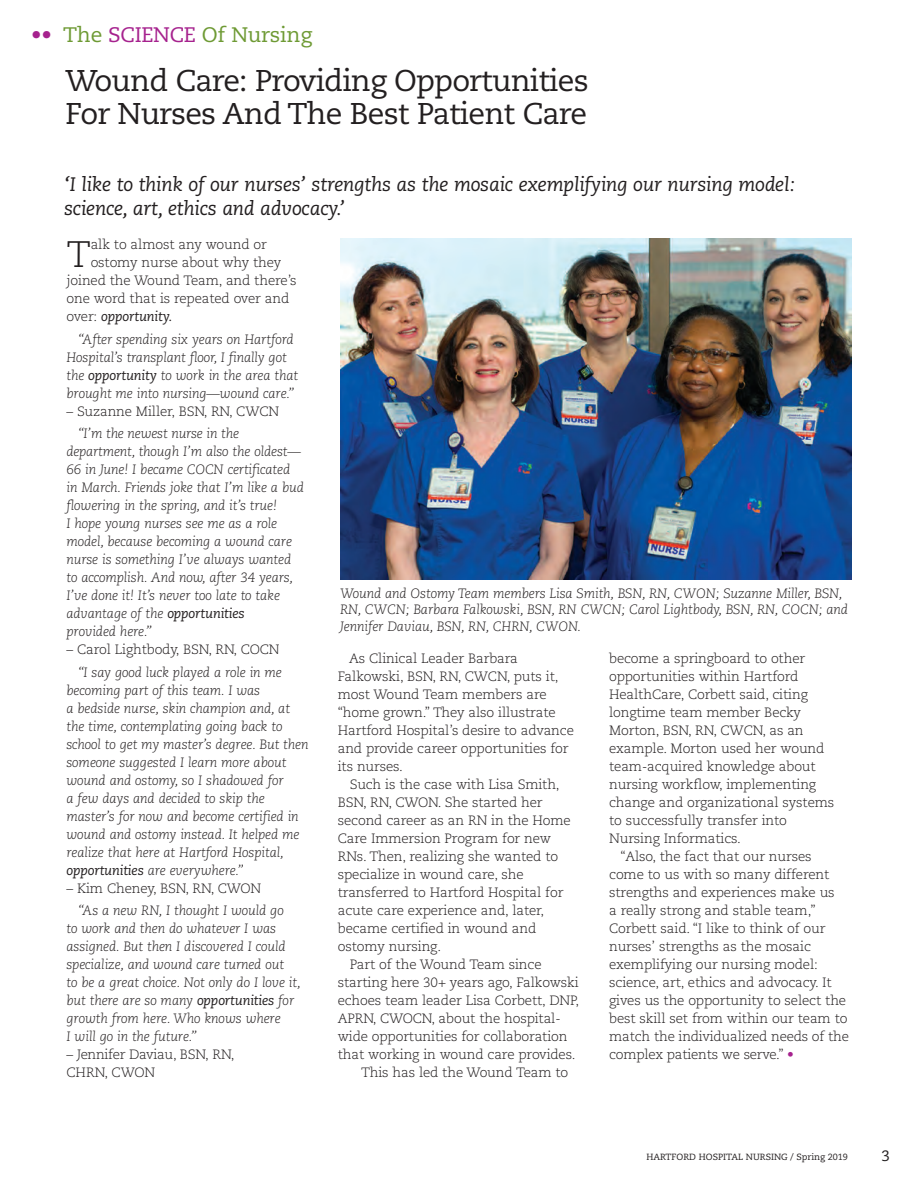
<style>
.page{position:relative;width:918px;height:1188px;background:#fff}
.page>*{position:absolute;margin:0;border:0;box-sizing:border-box;transform-origin:0 0}
.t1{font:300 36.9px "Caecilia";color:#231f20}
.t2{font:30px/33px "Caecilia";letter-spacing:-.03em;color:#231f20}
.t3{font:21px "Caecilia";letter-spacing:-.01em;color:#6e9a34}
.t4{font:italic 19.5px/24px "Caecilia";letter-spacing:-.01em;color:#231f20;scale:1.1 1}
.t5{font:15px "Caecilia";color:#231f20}
.t6{font:300 13.5px/18px "Caecilia";letter-spacing:-.01em;color:#231f20}
.t7{font:italic 300 13.5px/18px "Caecilia";letter-spacing:-.01em;color:#231f20}
.t8{font:italic 13.5px "Caecilia";letter-spacing:-.01em;color:#231f20}
.t9{font:9px "Caecilia";color:#231f20}
.s1{color:#a6228e}
.s2{font-weight:300;font-style:normal}
.s3{font-weight:400}
</style>
<div class="page">
<img style="left:340px;top:238px;width:511px;height:341px">
<h3 class="t3" style="left:31px;top:26px;width:282px"><span class="s1">••</span> The <span class="s1">SCIENCE</span> Of Nursing</h3>
<h2 class="t2" style="left:65px;top:67px;width:525px">Wound Care: Providing Opportunities<br>For Nurses And The Best Patient Care</h2>
<h3 class="t4" style="left:64px;top:174px;width:666px">‘I like to think of our nurses’ strengths as the mosaic exemplifying our nursing model: science, art, ethics and advocacy.’</h3>
<h1 class="t1" style="left:66px;top:239px;width:26px">T</h1>
<p class="t6" style="left:91px;top:237px;width:178px">alk to almost any wound or</p>
<p class="t6" style="left:91px;top:255px;width:192px">ostomy nurse about why they</p>
<p class="t6" style="left:66px;top:273px;width:232px">joined the Wound Team, and there’s</p>
<p class="t6" style="left:66px;top:291px;width:224px">one word that is repeated over and</p>
<p class="t8" style="left:66px;top:311px;width:107px"><span class="s2">over:</span> opportunity.</p>
<p class="t7" style="left:66px;top:331px;width:233px;text-indent:12px">“After spending six years on Hartford Hospital’s transplant floor, I finally got the <span class="s3">opportunity</span> to work in the area that brought me into nursing—wound care.”</p>
<p class="t6" style="left:66px;top:403px;width:214px">– Suzanne Miller, BSN, RN, CWCN</p>
<p class="t7" style="left:66px;top:426px;width:239px;text-indent:12px">“I’m the newest nurse in the department, though I’m also the oldest— 66 in June! I became COCN certificated in March. Friends joke that I’m like a bud flowering in the spring, and it’s true!<br>I hope young nurses see me as a role model, because becoming a wound care nurse is something I’ve always wanted to accomplish. And now, after 34 years, I’ve done it! It’s never too late to take advantage of the <span class="s3">opportunities<br></span>provided here.”</p>
<p class="t6" style="left:66px;top:642px;width:215px">– Carol Lightbody, BSN, RN, COCN</p>
<p class="t7" style="left:66px;top:664px;width:244px;text-indent:12px">“I say good luck played a role in me becoming part of this team. I was<br>a bedside nurse, skin champion and, at the time, contemplating going back to school to get my master’s degree. But then someone suggested I learn more about wound and ostomy, so I shadowed for<br>a few days and decided to skip the master’s for now and become certified in wound and ostomy instead. It helped me realize that here at Hartford Hospital, <span class="s3">opportunities</span> are everywhere.”</p>
<p class="t6" style="left:66px;top:880px;width:196px">– Kim Cheney, BSN, RN, CWON</p>
<p class="t7" style="left:66px;top:903px;width:236px;text-indent:12px">“As a new RN, I thought I would go<br>to work and then do whatever I was assigned. But then I discovered I could specialize, and wound care turned out<br>to be a great choice. Not only do I love it, but there are so many <span class="s3">opportunities</span> for growth from here. Who knows where<br>I will go in the future.”</p>
<p class="t6" style="left:66px;top:1047px;width:170px">– Jennifer Daviau, BSN, RN,<br>CHRN, CWON</p>
<p class="t7" style="left:340px;top:586px;width:509px;line-height:16.5px">Wound and Ostomy Team members Lisa Smith, BSN, RN, CWON; Suzanne Miller, BSN,<br>RN, CWCN; Barbara Falkowski, BSN, RN CWCN; Carol Lightbody, BSN, RN, COCN; and<br>Jennifer Daviau, BSN, RN, CHRN, CWON.</p>
<p class="t6" style="left:338px;top:651px;width:238px;text-indent:11px">As Clinical Leader Barbara<br>Falkowski, BSN, RN, CWCN, puts it, most Wound Team members are “home grown.” They also illustrate<br>Hartford Hospital’s desire to advance and provide career opportunities for its nurses.</p>
<p class="t6" style="left:350px;top:777px;width:211px">Such is the case with Lisa Smith,</p>
<p class="t6" style="left:338px;top:795px;width:206px">BSN, RN, CWON. She started her</p>
<p class="t6" style="left:338px;top:813px;width:234px">second career as an RN in the Home</p>
<p class="t6" style="left:338px;top:831px;width:215px">Care Immersion Program for new</p>
<p class="t6" style="left:338px;top:849px;width:222px">RNs. Then, realizing she wanted to</p>
<p class="t6" style="left:338px;top:867px;width:187px">specialize in wound care, she</p>
<p class="t6" style="left:338px;top:885px;width:227px">transferred to Hartford Hospital for</p>
<p class="t6" style="left:338px;top:903px;width:208px">acute care experience and, later,</p>
<p class="t6" style="left:338px;top:921px;width:200px">became certified in wound and</p>
<p class="t6" style="left:338px;top:939px;width:105px">ostomy nursing.</p>
<p class="t6" style="left:350px;top:957px;width:193px">Part of the Wound Team since</p>
<p class="t6" style="left:338px;top:975px;width:242px">starting here 30+ years ago, Falkowski</p>
<p class="t6" style="left:338px;top:993px;width:243px">echoes team leader Lisa Corbett, DNP,</p>
<p class="t6" style="left:338px;top:1011px;width:224px">APRN, CWOCN, about the hospital-</p>
<p class="t6" style="left:338px;top:1029px;width:231px">wide opportunities for collaboration</p>
<p class="t6" style="left:338px;top:1047px;width:239px">that working in wound care provides.</p>
<p class="t6" style="left:361px;top:1065px;width:209px">This has led the Wound Team to</p>
<p class="t6" style="left:609px;top:651px;width:198px">become a springboard to other</p>
<p class="t6" style="left:609px;top:669px;width:191px">opportunities within Hartford</p>
<p class="t6" style="left:609px;top:687px;width:200px">HealthCare, Corbett said, citing</p>
<p class="t6" style="left:609px;top:705px;width:193px">longtime team member Becky</p>
<p class="t6" style="left:609px;top:723px;width:196px">Morton, BSN, RN, CWCN, as an</p>
<p class="t6" style="left:609px;top:741px;width:217px">example. Morton used her wound</p>
<p class="t6" style="left:609px;top:759px;width:208px">team-acquired knowledge about</p>
<p class="t6" style="left:609px;top:777px;width:209px">nursing workflow, implementing</p>
<p class="t6" style="left:609px;top:795px;width:227px">change and organizational systems</p>
<p class="t6" style="left:609px;top:813px;width:179px">to successfully transfer into</p>
<p class="t6" style="left:609px;top:831px;width:133px">Nursing Informatics.</p>
<p class="t6" style="left:620px;top:849px;width:193px">“Also, the fact that our nurses</p>
<p class="t6" style="left:609px;top:867px;width:222px">come to us with so many different</p>
<p class="t6" style="left:609px;top:885px;width:227px">strengths and experiences make us</p>
<p class="t6" style="left:609px;top:903px;width:208px">a really strong and stable team,”</p>
<p class="t6" style="left:609px;top:921px;width:218px">Corbett said. “I like to think of our</p>
<p class="t6" style="left:609px;top:939px;width:203px">nurses’ strengths as the mosaic</p>
<p class="t6" style="left:609px;top:957px;width:210px">exemplifying our nursing model:</p>
<p class="t6" style="left:609px;top:975px;width:224px">science, art, ethics and advocacy. It</p>
<p class="t6" style="left:609px;top:993px;width:239px">gives us the opportunity to select the</p>
<p class="t6" style="left:609px;top:1011px;width:240px">best skill set from within our team to</p>
<p class="t6" style="left:609px;top:1029px;width:241px">match the individualized needs of the</p>
<p class="t6" style="left:609px;top:1047px;width:186px">complex patients we serve.” <span class="s1">•</span></p>
<p class="t9" style="left:646px;top:1153px;width:203px">HARTFORD HOSPITAL NURSING / Spring 2019</p>
<p class="t5" style="left:881px;top:1149px;width:10px">3</p>
</div>
